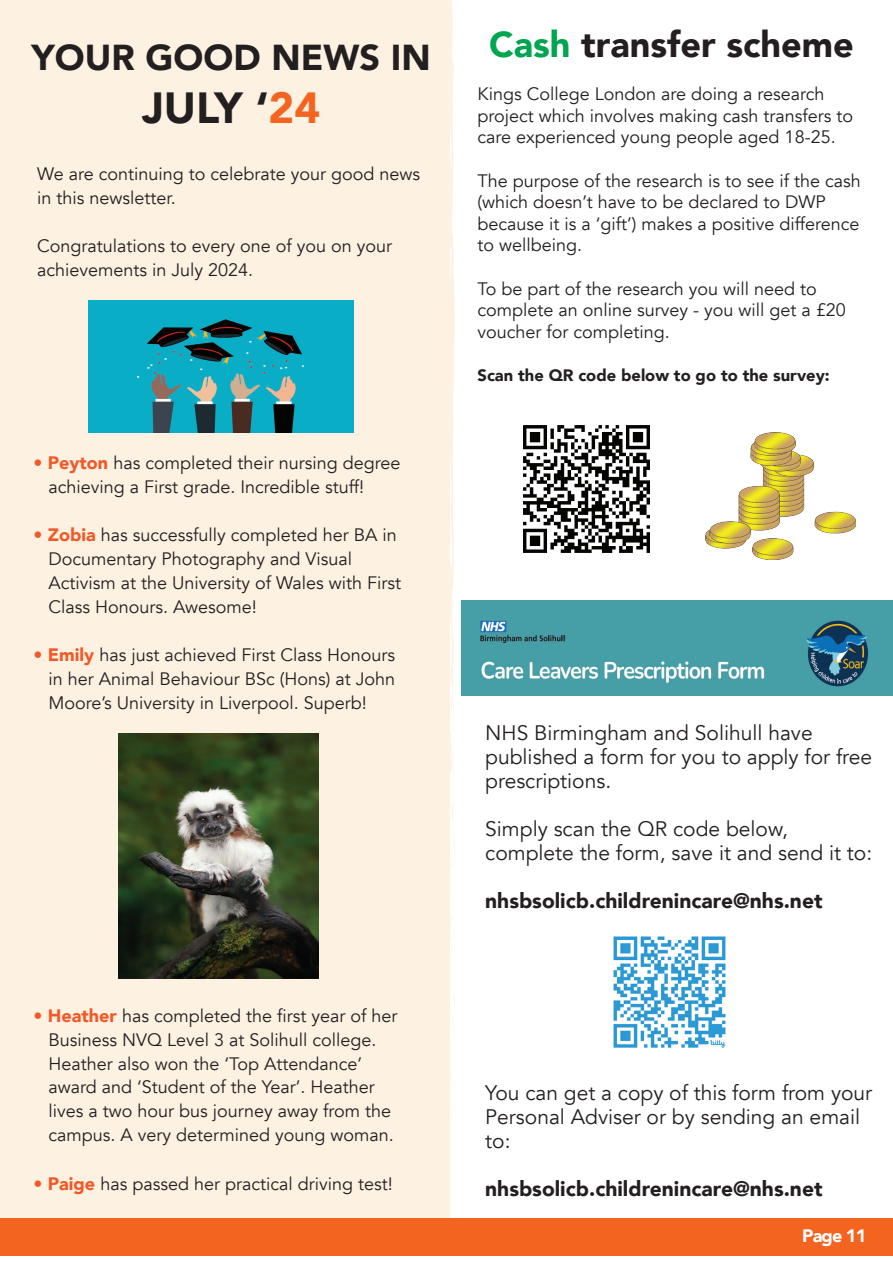
<style>
.page{position:relative;width:893px;height:1263px;background:#fff}
.page>*{position:absolute;margin:0;border:0;box-sizing:border-box;transform-origin:0 0}
.t1{font:900 43.5px "Avenir";color:#231f20}
.t2{font:900 36px "Avenir";color:#231f20}
.t3{font:21px/24px "Avenir";color:#231f20}
.t4{font:900 21px "Avenir";color:#231f20}
.t5{font:18px/24px "Avenir";color:#231f20}
.t6{font:900 18px "Avenir";letter-spacing:-.045em;color:#fff}
.t7{font:900 16.5px "Avenir";color:#231f20}
.s1{color:#f36421}
.s2{font-weight:900;color:#f15929}
.s3{color:#00a54f}
</style>
<div class="page">
<div style="left:0;top:0;width:455px;height:1218px;background:#fdf1e1"></div>
<svg style="left:449px;top:692px;width:6px;height:179px"></svg>
<svg style="left:450px;top:584px;width:5px;height:77px"></svg>
<svg style="left:449px;top:668px;width:6px;height:14px"></svg>
<svg style="left:447px;top:467px;width:4px;height:35px"></svg>
<svg style="left:445px;top:64px;width:10px;height:29px"></svg>
<div style="left:0;top:1218px;width:893px;height:37px;background:#f36421"></div>
<img style="left:462px;top:601px;width:430px;height:94px">
<img style="left:613px;top:936px;width:113px;height:112px">
<img style="left:705px;top:432px;width:150px;height:128px">
<img style="left:523px;top:425px;width:127px;height:128px">
<img style="left:88px;top:301px;width:266px;height:131px">
<img style="left:118px;top:733px;width:201px;height:246px">
<h2 class="t2" style="left:32px;top:27px;width:401px">YOUR GOOD NEWS IN</h2>
<h1 class="t1" style="left:142px;top:70px;width:179px">JULY ‘<span class="s1">24</span></h1>
<p class="t5" style="left:37px;top:162px;width:385px">We are continuing to celebrate your good news in this newsletter.</p>
<p class="t5" style="left:37px;top:234px;width:357px">Congratulations to every one of you on your achievements in July 2024.</p>
<p class="t5" style="left:48px;top:452px;width:353px;text-indent:-15px"><span class="s2">• Peyton</span> has completed their nursing degree achieving a First grade. Incredible stuff!</p>
<p class="t5" style="left:48px;top:524px;width:354px;text-indent:-15px"><span class="s2">• Zobia</span> has successfully completed her BA in Documentary Photography and Visual Activism at the University of Wales with First Class Honours. Awesome!</p>
<p class="t5" style="left:48px;top:644px;width:348px;text-align:justify;text-indent:-15px"><span class="s2">• Emily</span> has just achieved First Class Honours in her Animal Behaviour BSc (Hons) at John Moore’s University in Liverpool. Superb!</p>
<p class="t5" style="left:48px;top:1004px;width:350px;text-indent:-15px"><span class="s2">• Heather</span> has completed the first year of her Business NVQ Level 3 at Solihull college.<br>Heather also won the ‘Top Attendance’ award and ‘Student of the Year’. Heather lives a two hour bus journey away from the campus. A very determined young woman.</p>
<p class="t5" style="left:33px;top:1171px;width:361px"><span class="s2">• Paige</span> has passed her practical driving test!</p>
<h2 class="t2" style="left:489px;top:14px;width:366px"><span class="s3">Cash</span> transfer scheme</h2>
<p class="t5" style="left:477px;top:84px;width:377px;line-height:21.6px">Kings College London are doing a research project which involves making cash transfers to care experienced young people aged 18-25.</p>
<p class="t5" style="left:477px;top:170px;width:385px;line-height:21.6px">The purpose of the research is to see if the cash (which doesn’t have to be declared to DWP because it is a ‘gift’) makes a positive difference to wellbeing.</p>
<p class="t5" style="left:477px;top:278px;width:370px;line-height:21.6px">To be part of the research you will need to complete an online survey - you will get a £20 voucher for completing.</p>
<p class="t7" style="left:477px;top:361px;width:354px">Scan the QR code below to go to the survey:</p>
<p class="t3" style="left:485px;top:721px;width:388px">NHS Birmingham and Solihull have published a form for you to apply for free prescriptions.</p>
<p class="t3" style="left:485px;top:817px;width:388px">Simply scan the QR code below, complete the form, save it and send it to:</p>
<p class="t4" style="left:485px;top:882px;width:339px">nhsbsolicb.childrenincare@nhs.net</p>
<p class="t3" style="left:485px;top:1081px;width:388px">You can get a copy of this form from your<br>Personal Adviser or by sending an email to:</p>
<p class="t4" style="left:485px;top:1170px;width:339px">nhsbsolicb.childrenincare@nhs.net</p>
<p class="t6" style="left:802px;top:1220px;width:66px">Page 11</p>
</div>
